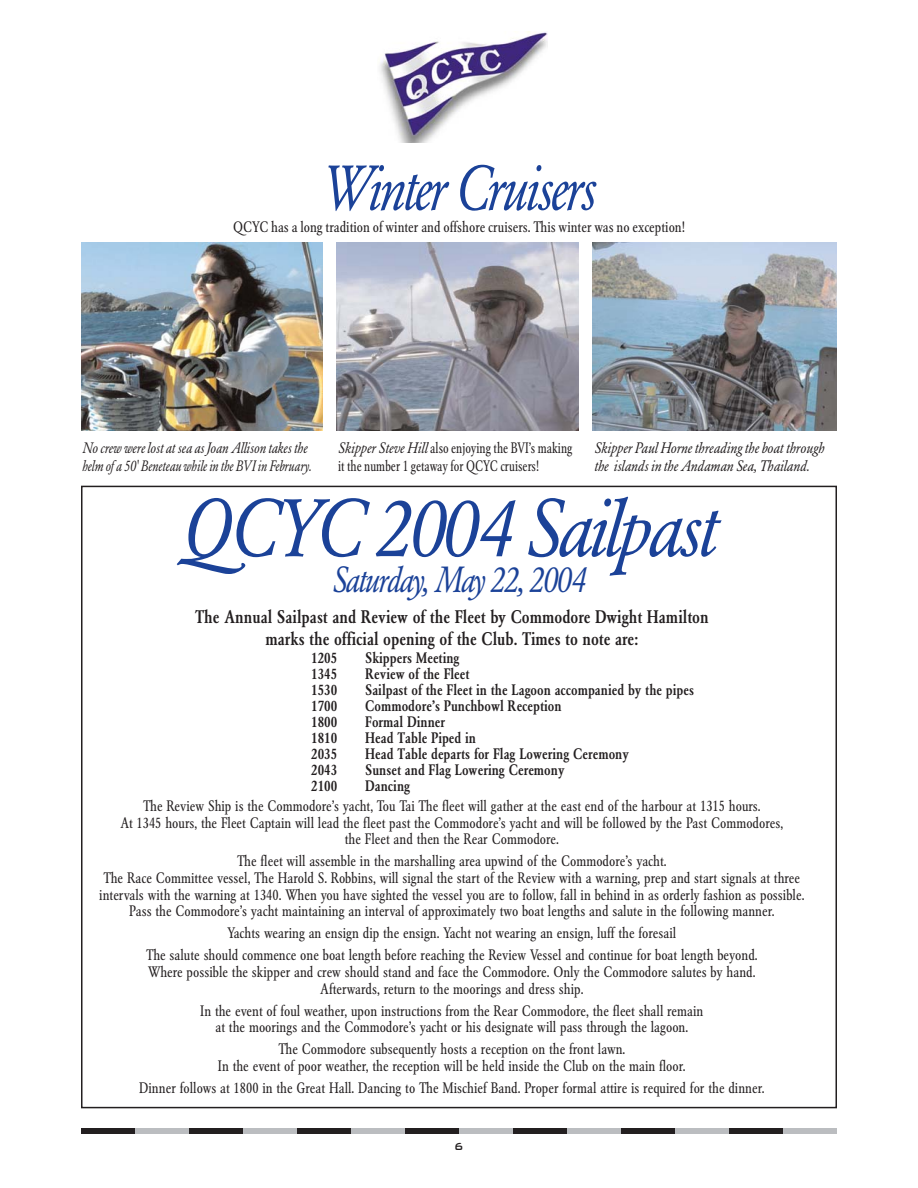
<style>
.page{position:relative;width:918px;height:1188px;background:#fff}
.page>*{position:absolute;margin:0;border:0;box-sizing:border-box;transform-origin:0 0}
.t1{font:italic 81px "Garamond BE";letter-spacing:-.05em;color:#1b4298;scale:.9 1}
.t2{font:italic 63px "Garamond BE";letter-spacing:-.05em;color:#1b4298;scale:.83 1}
.t3{font:italic 36px "Garamond BE";letter-spacing:-.05em;color:#1b4298;scale:.83 1}
.t4{font:500 condensed 18px/21.1px "Garamond BE";color:#231f20;text-align:center}
.t5{font:condensed 15px/16.6px "Garamond BE";color:#231f20;text-align:center}
.t6{font:500 condensed 15px "Garamond BE";color:#231f20}
.t7{font:italic 15px/18.3px "Garamond BE";color:#231f20;scale:.85 1}
.t8{font:condensed 15px/18.1px "Garamond BE";color:#231f20;scale:.9 1}
.t9{font:italic 15px/18px "Garamond BE";color:#231f20;scale:.9 1}
.t10{font:500 13.5px "Bank Gothic BT";color:#231f20;scale:.9 1}
.s1{font-style:italic;font-stretch:normal}
</style>
<div class="page">
<img style="left:380px;top:31px;width:167px;height:112px">
<div style="left:81px;top:1129px;width:54px;height:5px;background:#231f20"></div>
<div style="left:135px;top:1129px;width:54px;height:5px;background:#bbbdc0"></div>
<div style="left:189px;top:1129px;width:54px;height:5px;background:#231f20"></div>
<div style="left:243px;top:1129px;width:54px;height:5px;background:#bbbdc0"></div>
<div style="left:297px;top:1129px;width:54px;height:5px;background:#231f20"></div>
<div style="left:351px;top:1129px;width:54px;height:5px;background:#bbbdc0"></div>
<div style="left:405px;top:1129px;width:54px;height:5px;background:#231f20"></div>
<div style="left:459px;top:1129px;width:54px;height:5px;background:#bbbdc0"></div>
<div style="left:513px;top:1129px;width:54px;height:5px;background:#231f20"></div>
<div style="left:567px;top:1129px;width:54px;height:5px;background:#bbbdc0"></div>
<div style="left:621px;top:1129px;width:54px;height:5px;background:#231f20"></div>
<div style="left:675px;top:1129px;width:54px;height:5px;background:#bbbdc0"></div>
<div style="left:729px;top:1129px;width:54px;height:5px;background:#231f20"></div>
<div style="left:783px;top:1129px;width:54px;height:5px;background:#bbbdc0"></div>
<img style="left:81px;top:243px;width:242px;height:188px">
<img style="left:593px;top:243px;width:244px;height:188px">
<img style="left:337px;top:243px;width:242px;height:188px">
<h2 class="t2" style="left:321px;top:162px;width:333px">Winter Cruisers</h2>
<p class="t5" style="left:233px;top:219px;width:453px">QCYC has a long tradition of winter and offshore cruisers. This winter was no exception!</p>
<p class="t7" style="left:82px;top:440px;width:271px">No crew were lost at sea as Joan Allison takes the helm of a 50' Beneteau while in the BVI in February.</p>
<p class="t8" style="left:338px;top:440px;width:262px"><span class="s1">Skipper Steve Hill</span> also enjoying the BVI’s making it the number 1 getaway for QCYC cruisers!</p>
<p class="t9" style="left:594px;top:440px;width:257px">Skipper Paul Horne threading the boat through the islands in the Andaman Sea, Thailand.</p>
<h1 class="t1" style="left:181px;top:494px;width:598px">QCYC 2004 Sailpast</h1>
<h3 class="t3" style="left:332px;top:564px;width:307px">Saturday, May 22, 2004</h3>
<p class="t4" style="left:195px;top:608px;width:515px">The Annual Sailpast and Review of the Fleet by Commodore Dwight Hamilton marks the official opening of the Club. Times to note are:</p>
<p class="t6" style="left:311px;top:652px;width:28px">1205</p>
<p class="t6" style="left:365px;top:652px;width:96px">Skippers Meeting</p>
<p class="t6" style="left:311px;top:668px;width:28px">1345</p>
<p class="t6" style="left:365px;top:668px;width:106px">Review of the Fleet</p>
<p class="t6" style="left:311px;top:684px;width:28px">1530</p>
<p class="t6" style="left:365px;top:684px;width:330px">Sailpast of the Fleet in the Lagoon accompanied by the pipes</p>
<p class="t6" style="left:311px;top:700px;width:28px">1700</p>
<p class="t6" style="left:365px;top:700px;width:198px">Commodore’s Punchbowl Reception</p>
<p class="t6" style="left:311px;top:716px;width:28px">1800</p>
<p class="t6" style="left:365px;top:716px;width:82px">Formal Dinner</p>
<p class="t6" style="left:311px;top:732px;width:28px">1810</p>
<p class="t6" style="left:365px;top:732px;width:112px">Head Table Piped in</p>
<p class="t6" style="left:311px;top:748px;width:28px">2035</p>
<p class="t6" style="left:365px;top:748px;width:265px">Head Table departs for Flag Lowering Ceremony</p>
<p class="t6" style="left:311px;top:764px;width:28px">2043</p>
<p class="t6" style="left:365px;top:764px;width:201px">Sunset and Flag Lowering Ceremony</p>
<p class="t6" style="left:311px;top:780px;width:28px">2100</p>
<p class="t6" style="left:365px;top:780px;width:46px">Dancing</p>
<p class="t5" style="left:121px;top:799px;width:664px">The Review Ship is the Commodore’s yacht, Tou Tai The fleet will gather at the east end of the harbour at 1315 hours.<br>At 1345 hours, the Fleet Captain will lead the fleet past the Commodore’s yacht and will be followed by the Past Commodores, the Fleet and then the Rear Commodore.</p>
<p class="t5" style="left:99px;top:854px;width:707px">The fleet will assemble in the marshalling area upwind of the Commodore’s yacht.<br>The Race Committee vessel, The Harold S. Robbins, will signal the start of the Review with a warning, prep and start signals at three intervals with the warning at 1340. When you have sighted the vessel you are to follow, fall in behind in as orderly fashion as possible.<br>Pass the Commodore’s yacht maintaining an interval of approximately two boat lengths and salute in the following manner.</p>
<p class="t5" style="left:146px;top:923px;width:613px;line-height:22px">Yachts wearing an ensign dip the ensign. Yacht not wearing an ensign, luff the foresail<br>The salute should commence one boat length before reaching the Review Vessel and continue for boat length beyond.</p>
<p class="t5" style="left:148px;top:965px;width:609px">Where possible the skipper and crew should stand and face the Commodore. Only the Commodore salutes by hand.<br>Afterwards, return to the moorings and dress ship.</p>
<p class="t5" style="left:200px;top:1004px;width:505px">In the event of foul weather, upon instructions from the Rear Commodore, the fleet shall remain at the moorings and the Commodore’s yacht or his designate will pass through the lagoon.</p>
<p class="t5" style="left:218px;top:1042px;width:469px">The Commodore subsequently hosts a reception on the front lawn.<br>In the event of poor weather, the reception will be held inside the Club on the main floor.</p>
<p class="t5" style="left:139px;top:1081px;width:627px">Dinner follows at 1800 in the Great Hall. Dancing to The Mischief Band. Proper formal attire is required for the dinner.</p>
<p class="t10" style="left:454px;top:1137px;width:12px">6</p>
</div>
